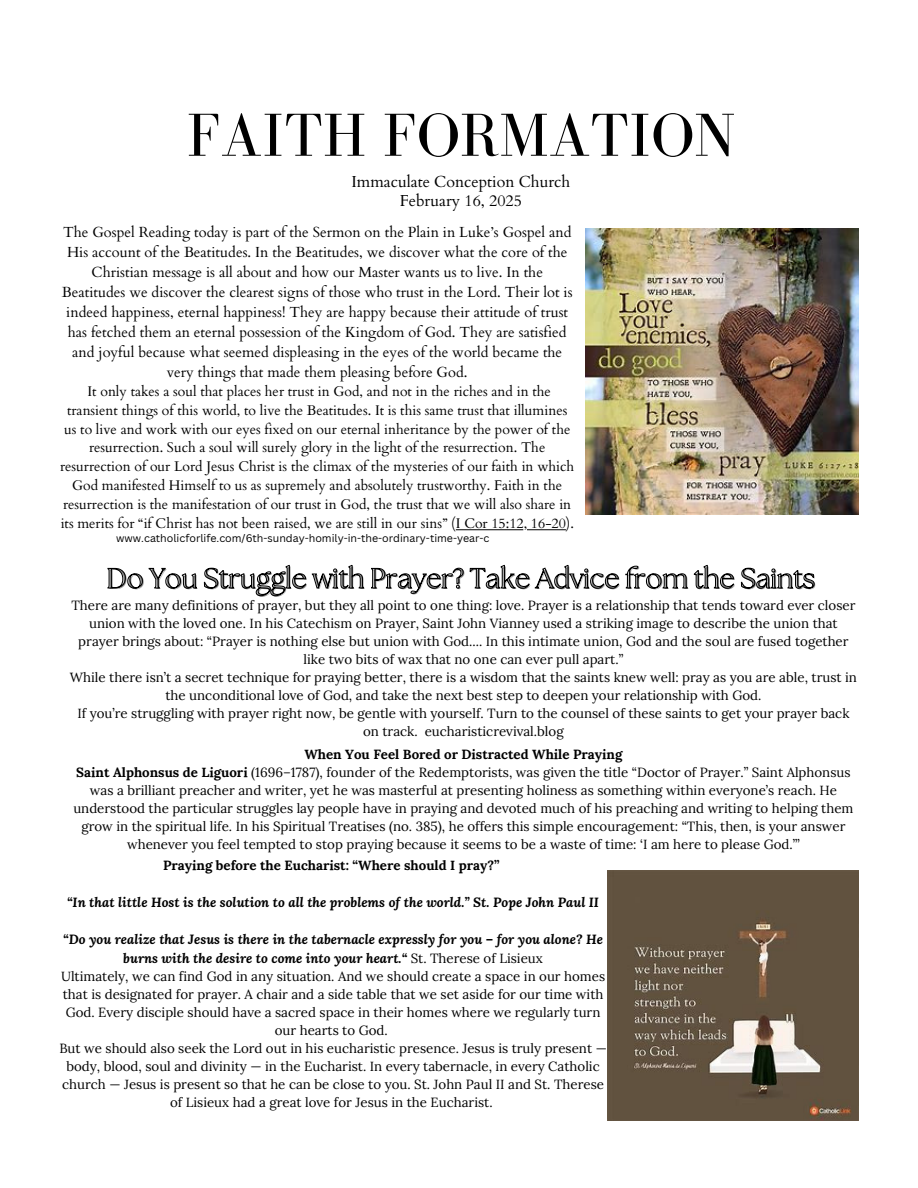
<style>
.page{position:relative;width:918px;height:1188px;background:#fff}
.page>*{position:absolute;margin:0;border:0;box-sizing:border-box;transform-origin:0 0}
.t1{font:62.55px "Bodoni FLF";color:#000}
.t2{font:27.9px "The Seasons";color:#808080}
.t3{font:15.9px/18.8px "Cardo";color:#000;text-align:center}
.t4{font:14.55px/20px "Cardo";color:#000;text-align:center}
.t5{font:13.95px/18.9px "Cardo";color:#000;text-align:center}
.t6{font:13.35px/18px "Lora";color:#000;text-align:center}
.t7{font:italic 700 13.35px "Lora";color:#000}
.t8{font:700 13.35px "Lora";color:#000}
.t9{font:10.65px "Canva Sans";color:#000}
.s1{font-weight:700}
.s2{font-weight:700;font-style:italic}
</style>
<div class="page">
<img style="left:585px;top:229px;width:274px;height:285px">
<img style="left:608px;top:870px;width:250px;height:250px">
<hr style="left:527px;top:529px;width:39px;height:1px;background:#000">
<hr style="left:456px;top:529px;width:67px;height:1px;background:#000">
<svg style="left:107px;top:564px;width:708px;height:33px"></svg>
<h1 class="t1" style="left:186px;top:101px;width:550px">FAITH FORMATION</h1>
<p class="t3" style="left:351px;top:171px;width:220px">Immaculate Conception Church<br>February 16, 2025</p>
<p class="t4" style="left:62px;top:221px;width:512px">The Gospel Reading today is part of the Sermon on the Plain in Luke’s Gospel and His account of the Beatitudes. In the Beatitudes, we discover what the core of the Christian message is all about and how our Master wants us to live. In the Beatitudes we discover the clearest signs of those who trust in the Lord. Their lot is indeed happiness, eternal happiness! They are happy because their attitude of trust has fetched them an eternal possession of the Kingdom of God. They are satisfied and joyful because what seemed displeasing in the eyes of the world became the very things that made them pleasing before God.</p>
<p class="t5" style="left:60px;top:381px;width:516px">It only takes a soul that places her trust in God, and not in the riches and in the transient things of this world, to live the Beatitudes. It is this same trust that illumines us to live and work with our eyes fixed on our eternal inheritance by the power of the resurrection. Such a soul will surely glory in the light of the resurrection. The resurrection of our Lord Jesus Christ is the climax of the mysteries of our faith in which God manifested Himself to us as supremely and absolutely trustworthy. Faith in the resurrection is the manifestation of our trust in God, the trust that we will also share in its merits for “if Christ has not been raised, we are still in our sins” (I Cor 15:12, 16-20).</p>
<p class="t9" style="left:116px;top:532px;width:375px">www.catholicforlife.com/6th-sunday-homily-in-the-ordinary-time-year-c</p>
<h2 class="t2" style="left:108px;top:561px;width:710px">Do You Struggle with Prayer? Take Advice from the Saints</h2>
<p class="t6" style="left:70px;top:596px;width:789px">There are many definitions of prayer, but they all point to one thing: love. Prayer is a relationship that tends toward ever closer union with the loved one. In his Catechism on Prayer, Saint John Vianney used a striking image to describe the union that prayer brings about: “Prayer is nothing else but union with God.... In this intimate union, God and the soul are fused together like two bits of wax that no one can ever pull apart.”<br>While there isn’t a secret technique for praying better, there is a wisdom that the saints knew well: pray as you are able, trust in the unconditional love of God, and take the next best step to deepen your relationship with God.<br>If you’re struggling with prayer right now, be gentle with yourself. Turn to the counsel of these saints to get your prayer back on track. eucharisticrevival.blog</p>
<p class="t6" style="left:73px;top:744px;width:782px"><span class="s1">When You Feel Bored or Distracted While Praying<br>Saint Alphonsus de Liguori</span> (1696–1787), founder of the Redemptorists, was given the title “Doctor of Prayer.” Saint Alphonsus was a brilliant preacher and writer, yet he was masterful at presenting holiness as something within everyone’s reach. He understood the particular struggles lay people have in praying and devoted much of his preaching and writing to helping them grow in the spiritual life. In his Spiritual Treatises (no. 385), he offers this simple encouragement: “This, then, is your answer whenever you feel tempted to stop praying because it seems to be a waste of time: ‘I am here to please God.’”</p>
<p class="t8" style="left:163px;top:854px;width:338px">Praying before the Eucharist: “Where should I pray?”</p>
<p class="t7" style="left:67px;top:893px;width:533px">“In that little Host is the solution to all the problems of the world.” St. Pope John Paul II</p>
<p class="t6" style="left:59px;top:930px;width:549px"><span class="s2">“Do you realize that Jesus is there in the tabernacle expressly for you – for you alone? He burns with the desire to come into your heart.“</span> St. Therese of Lisieux<br>Ultimately, we can find God in any situation. And we should create a space in our homes that is designated for prayer. A chair and a side table that we set aside for our time with God. Every disciple should have a sacred space in their homes where we regularly turn our hearts to God.<br>But we should also seek the Lord out in his eucharistic presence. Jesus is truly present — body, blood, soul and divinity — in the Eucharist. In every tabernacle, in every Catholic church — Jesus is present so that he can be close to you. St. John Paul II and St. Therese of Lisieux had a great love for Jesus in the Eucharist.</p>
</div>
